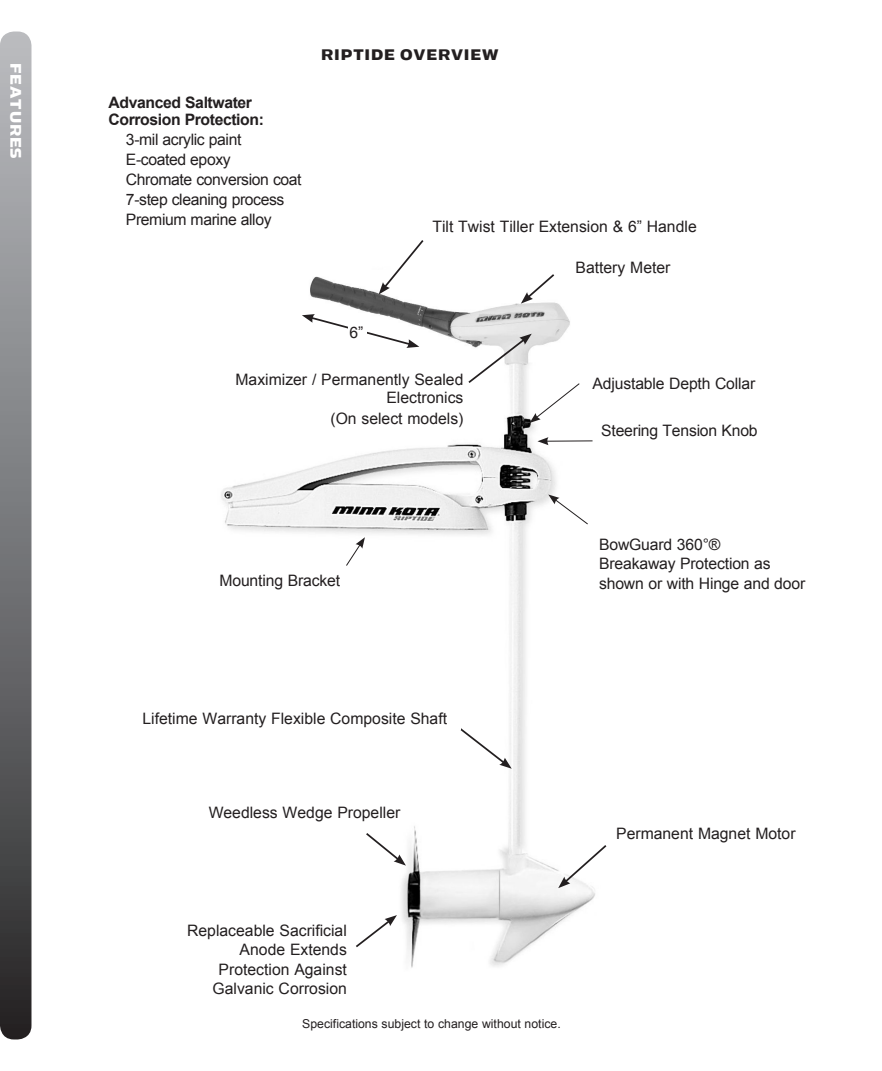
<style>
.page{position:relative;width:882px;height:1071px;background:#fff}
.page>*{position:absolute;margin:0;border:0;box-sizing:border-box;transform-origin:0 0}
.head{font:17.5px "Simian Display Chimpanzee";letter-spacing:.05em;color:#231f20}
.side{font:17.5px "Simian Display Chimpanzee";letter-spacing:.05em;color:#fff}
.leader{font:15.75px/19.2px "Arial";color:#231f20;text-align:right}
.leader-2{font:15.75px "Arial";letter-spacing:-.025em;color:#231f20}
.t1{font:700 15.75px/17.5px "Arial";letter-spacing:-.025em;color:#231f20}
.inset{font:15.75px "Arial";letter-spacing:-.01em;color:#231f20}
.body{font:15.75px "Arial";letter-spacing:-.01em;color:#231f20}
.t2{font:12.25px "Arial";color:#231f20}
</style>
<div class="page">
<img style="left:221px;top:276px;width:374px;height:692px">
<svg style="left:0;top:32px;width:32px;height:1008px;background:#747578"></svg>
<svg style="left:521px;top:274px;width:35px;height:30px"></svg>
<div style="left:561px;top:260px;width:111px;height:21px;background:#fff"></div>
<svg style="left:379px;top:240px;width:46px;height:55px"></svg>
<svg style="left:454px;top:724px;width:58px;height:45px"></svg>
<div style="left:141px;top:711px;width:320px;height:19px;background:#fff"></div>
<svg style="left:558px;top:843px;width:49px;height:45px"></svg>
<div style="left:230px;top:372px;width:235px;height:62px;background:#fff"></div>
<svg style="left:364px;top:831px;width:42px;height:35px"></svg>
<div style="left:193px;top:804px;width:209px;height:22px;background:#fff"></div>
<svg style="left:302px;top:314px;width:117px;height:34px"></svg>
<div style="left:348px;top:324px;width:19px;height:19px;background:#fff"></div>
<svg style="left:345px;top:537px;width:20px;height:30px"></svg>
<svg style="left:467px;top:334px;width:114px;height:89px"></svg>
<hr style="left:546px;top:440px;width:47px;height:2px;background:#231f20">
<svg style="left:537px;top:437px;width:12px;height:8px"></svg>
<svg style="left:548px;top:495px;width:41px;height:30px"></svg>
<svg style="left:354px;top:915px;width:43px;height:34px"></svg>
<p class="side" style="left:25px;top:63px;width:97px;rotate:90deg">FEATURES</p>
<p class="t1" style="left:109px;top:94px;width:157px">Advanced Saltwater<br>Corrosion Protection:</p>
<p class="leader-2" style="left:126px;top:129px;width:117px">3-mil acrylic paint</p>
<p class="leader-2" style="left:126px;top:149px;width:106px">E-coated epoxy</p>
<p class="leader-2" style="left:126px;top:169px;width:177px">Chromate conversion coat</p>
<p class="leader-2" style="left:126px;top:189px;width:160px">7-step cleaning process</p>
<p class="leader-2" style="left:126px;top:209px;width:147px">Premium marine alloy</p>
<p class="head" style="left:321px;top:45px;width:179px">RIPTIDE OVERVIEW</p>
<p class="leader" style="left:432px;top:217px;width:266px">Tilt Twist Tiller Extension &amp; 6” Handle</p>
<p class="leader" style="left:349px;top:323px;width:16px">6”</p>
<p class="leader" style="left:576px;top:258px;width:96px">Battery Meter</p>
<p class="leader" style="left:235px;top:371px;width:230px;line-height:17.5px">Maximizer / Permanently Sealed<br>Electronics</p>
<p class="leader" style="left:330px;top:409px;width:135px">(On select models)</p>
<p class="body" style="left:219px;top:570px;width:122px">Mounting Bracket</p>
<p class="inset" style="left:593px;top:373px;width:164px">Adjustable Depth Collar</p>
<p class="leader" style="left:601px;top:422px;width:158px">Steering Tension Knob</p>
<p class="leader" style="left:599px;top:535px;width:208px;text-align:left">BowGuard 360°®<br>Breakaway Protection as shown or with Hinge and door</p>
<p class="leader" style="left:143px;top:709px;width:306px">Lifetime Warranty Flexible Composite Shaft</p>
<p class="leader" style="left:209px;top:803px;width:193px">Weedless Wedge Propeller</p>
<p class="leader" style="left:187px;top:921px;width:161px">Replaceable Sacrificial<br>Anode Extends<br>Protection Against<br>Galvanic Corrosion</p>
<p class="t2" style="left:302px;top:1016px;width:260px">Specifications subject to change without notice.</p>
<p class="leader" style="left:616px;top:824px;width:181px">Permanent Magnet Motor</p>
</div>
